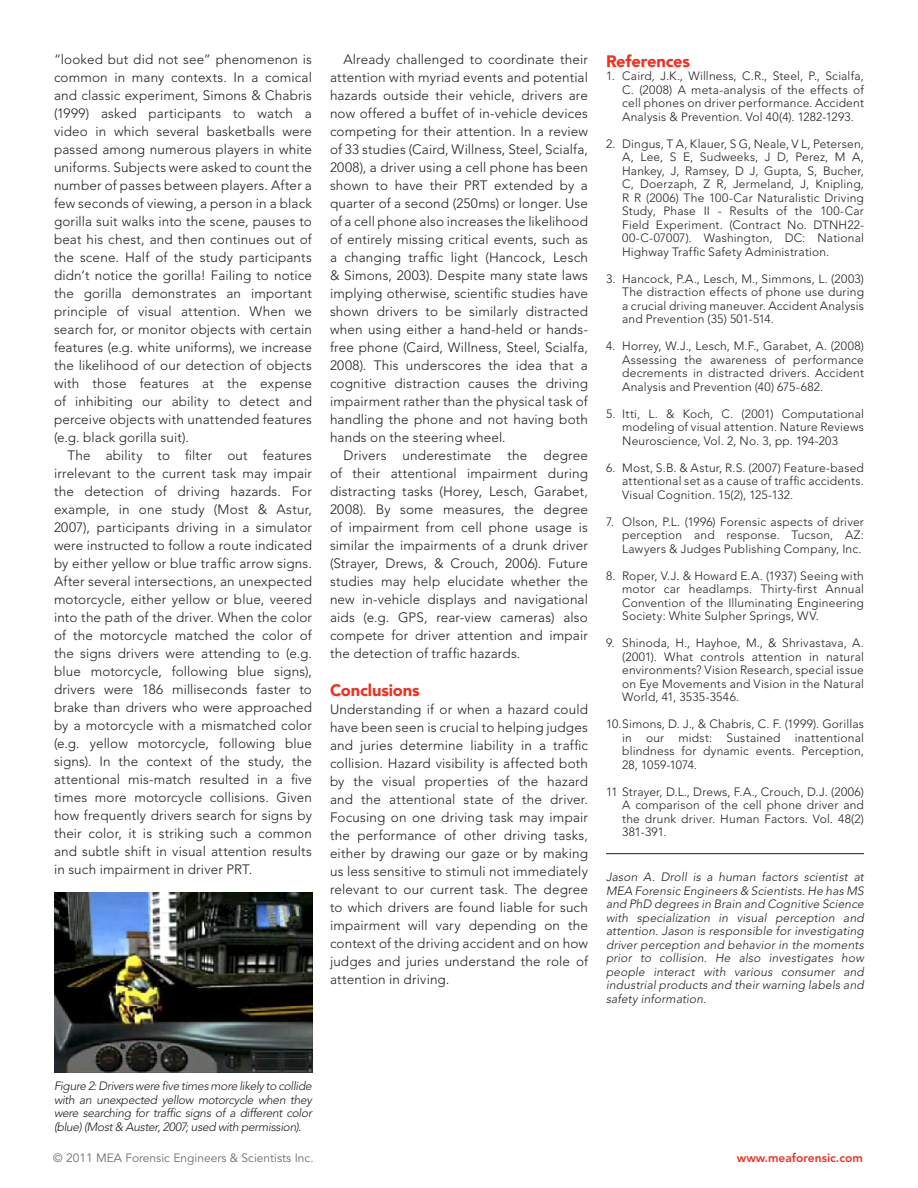
<style>
.page{position:relative;width:918px;height:1188px;background:#fff}
.page>*{position:absolute;margin:0;border:0;box-sizing:border-box;transform-origin:0 0}
.Back_cover_subheads{font:900 16.5px "Avenir";letter-spacing:-.01em;color:#ef3122}
.Text{font:300 13.5px/18px "Avenir";letter-spacing:.01em;color:#231f20;text-align:justify}
.Text_1st_par{font:300 13.5px/18px "Avenir";letter-spacing:.01em;color:#231f20;text-align:justify}
.Text_1st_par-2{font:300 12px/13.5px "Avenir";letter-spacing:.015em;color:#231f20;text-align:justify}
.Text-2{font:italic 300 12px/13.5px "Avenir";letter-spacing:-.005em;color:#231f20;text-align:justify}
.MEA_Forensic{font:12px "Avenir";color:#6c6d70}
.URL{font:800 12px "Avenir";color:#ef3122}
</style>
<div class="page">
<hr style="left:606px;top:853px;width:258px;height:1px;background:#231f20">
<img style="left:54px;top:892px;width:258px;height:180px">
<p class="Text" style="left:54px;top:51px;width:260px">“looked but did not see” phenomenon is common in many contexts. In a comical and classic experiment, Simons &amp; Chabris (1999) asked participants to watch a video in which several basketballs were passed among numerous players in white uniforms. Subjects were asked to count the number of passes between players. After a few seconds of viewing, a person in a black gorilla suit walks into the scene, pauses to beat his chest, and then continues out of the scene. Half of the study participants didn’t notice the gorilla! Failing to notice the gorilla demonstrates an important principle of visual attention. When we search for, or monitor objects with certain features (e.g. white uniforms), we increase the likelihood of our detection of objects with those features at the expense of inhibiting our ability to detect and perceive objects with unattended features (e.g. black gorilla suit).</p>
<p class="Text" style="left:54px;top:446px;width:260px;text-indent:14px">The ability to filter out features irrelevant to the current task may impair the detection of driving hazards. For example, in one study (Most &amp; Astur, 2007), participants driving in a simulator were instructed to follow a route indicated by either yellow or blue traffic arrow signs.<br>After several intersections, an unexpected motorcycle, either yellow or blue, veered into the path of the driver. When the color of the motorcycle matched the color of the signs drivers were attending to (e.g. blue motorcycle, following blue signs), drivers were 186 milliseconds faster to brake than drivers who were approached by a motorcycle with a mismatched color (e.g. yellow motorcycle, following blue signs). In the context of the study, the attentional mis-match resulted in a five times more motorcycle collisions. Given how frequently drivers search for signs by their color, it is striking such a common and subtle shift in visual attention results in such impairment in driver PRT.</p>
<p class="Text" style="left:330px;top:51px;width:260px;text-indent:14px">Already challenged to coordinate their attention with myriad events and potential hazards outside their vehicle, drivers are now offered a buffet of in-vehicle devices competing for their attention. In a review of 33 studies (Caird, Willness, Steel, Scialfa, 2008), a driver using a cell phone has been shown to have their PRT extended by a quarter of a second (250ms) or longer. Use of a cell phone also increases the likelihood of entirely missing critical events, such as a changing traffic light (Hancock, Lesch &amp; Simons, 2003). Despite many state laws implying otherwise, scientific studies have shown drivers to be similarly distracted when using either a hand-held or hands&shy;free phone (Caird, Willness, Steel, Scialfa, 2008). This underscores the idea that a cognitive distraction causes the driving impairment rather than the physical task of handling the phone and not having both hands on the steering wheel.</p>
<p class="Text" style="left:330px;top:446px;width:260px;text-indent:14px">Drivers underestimate the degree of their attentional impairment during distracting tasks (Horey, Lesch, Garabet, 2008). By some measures, the degree of impairment from cell phone usage is similar the impairments of a drunk driver (Strayer, Drews, &amp; Crouch, 2006). Future studies may help elucidate whether the new in-vehicle displays and navigational aids (e.g. GPS, rear-view cameras) also compete for driver attention and impair the detection of traffic hazards.</p>
<p class="Back_cover_subheads" style="left:330px;top:680px;width:91px">Conclusions</p>
<p class="Text_1st_par" style="left:330px;top:700px;width:260px">Understanding if or when a hazard could have been seen is crucial to helping judges and juries determine liability in a traffic collision. Hazard visibility is affected both by the visual properties of the hazard and the attentional state of the driver.<br>Focusing on one driving task may impair the performance of other driving tasks, either by drawing our gaze or by making us less sensitive to stimuli not immediately relevant to our current task. The degree to which drivers are found liable for such impairment will vary depending on the context of the driving accident and on how judges and juries understand the role of attention in driving.</p>
<p class="Back_cover_subheads" style="left:606px;top:51px;width:86px">References</p>
<p class="Text_1st_par-2" style="left:622px;top:69px;width:243px;text-indent:-16px">1. Caird, J.K., Willness, C.R., Steel, P., Scialfa, C. (2008) A meta-analysis of the effects of cell phones on driver performance. Accident Analysis &amp; Prevention. Vol 40(4). 1282-1293.</p>
<p class="Text_1st_par-2" style="left:622px;top:137px;width:243px;text-indent:-16px">2. Dingus, T A, Klauer, S G, Neale, V L, Petersen, A, Lee, S E, Sudweeks, J D, Perez, M A, Hankey, J, Ramsey, D J, Gupta, S, Bucher, C, Doerzaph, Z R, Jermeland, J, Knipling, R R (2006) The 100-Car Naturalistic Driving Study, Phase II - Results of the 100-Car Field Experiment. (Contract No. DTNH22- 00-C-07007). Washington, DC: National Highway Traffic Safety Administration.</p>
<p class="Text_1st_par-2" style="left:622px;top:272px;width:243px;text-indent:-16px">3. Hancock, P.A., Lesch, M., Simmons, L. (2003)<br>The distraction effects of phone use during a crucial driving maneuver. Accident Analysis and Prevention (35) 501-514.</p>
<p class="Text_1st_par-2" style="left:622px;top:339px;width:243px;text-indent:-16px">4. Horrey, W.J., Lesch, M.F., Garabet, A. (2008)<br>Assessing the awareness of performance decrements in distracted drivers. Accident Analysis and Prevention (40) 675-682.</p>
<p class="Text_1st_par-2" style="left:622px;top:407px;width:243px;text-indent:-16px">5. Itti, L. &amp; Koch, C. (2001) Computational modeling of visual attention. Nature Reviews Neuroscience, Vol. 2, No. 3, pp. 194-203</p>
<p class="Text_1st_par-2" style="left:622px;top:461px;width:243px;text-indent:-16px">6. Most, S.B. &amp; Astur, R.S. (2007) Feature-based attentional set as a cause of traffic accidents.<br>Visual Cognition. 15(2), 125-132.</p>
<p class="Text_1st_par-2" style="left:622px;top:515px;width:243px;text-indent:-16px">7. Olson, P.L. (1996) Forensic aspects of driver perception and response. Tucson, AZ:<br>Lawyers &amp; Judges Publishing Company, Inc.</p>
<p class="Text_1st_par-2" style="left:622px;top:569px;width:243px;text-indent:-16px">8. Roper, V.J. &amp; Howard E.A. (1937) Seeing with motor car headlamps. Thirty-first Annual Convention of the Illuminating Engineering Society: White Sulpher Springs, WV.</p>
<p class="Text_1st_par-2" style="left:622px;top:636px;width:243px;text-indent:-16px">9. Shinoda, H., Hayhoe, M., &amp; Shrivastava, A. (2001). What controls attention in natural environments? Vision Research, special issue on Eye Movements and Vision in the Natural World, 41, 3535-3546.</p>
<p class="Text_1st_par-2" style="left:622px;top:717px;width:243px;text-indent:-16px">10.Simons, D. J., &amp; Chabris, C. F. (1999). Gorillas in our midst: Sustained inattentional blindness for dynamic events. Perception, 28, 1059-1074.</p>
<p class="Text_1st_par-2" style="left:622px;top:785px;width:243px;text-indent:-16px">11 Strayer, D.L., Drews, F.A., Crouch, D.J. (2006)<br>A comparison of the cell phone driver and the drunk driver. Human Factors. Vol. 48(2)<br>381-391.</p>
<p class="Text-2" style="left:606px;top:870px;width:259px">Jason A. Droll is a human factors scientist at MEA Forensic Engineers &amp; Scientists. He has MS and PhD degrees in Brain and Cognitive Science with specialization in visual perception and attention. Jason is responsible for investigating driver perception and behavior in the moments prior to collision. He also investigates how people interact with various consumer and industrial products and their warning labels and safety information.</p>
<p class="Text-2" style="left:54px;top:1079px;width:259px">Figure 2: Drivers were five times more likely to collide with an unexpected yellow motorcycle when they were searching for traffic signs of a different color (blue) (Most &amp; Auster, 2007; used with permission).</p>
<p class="MEA_Forensic" style="left:53px;top:1151px;width:262px">© 2011 MEA Forensic Engineers &amp; Scientists Inc.</p>
<p class="URL" style="left:737px;top:1150px;width:128px">www.meaforensic.com</p>
</div>
